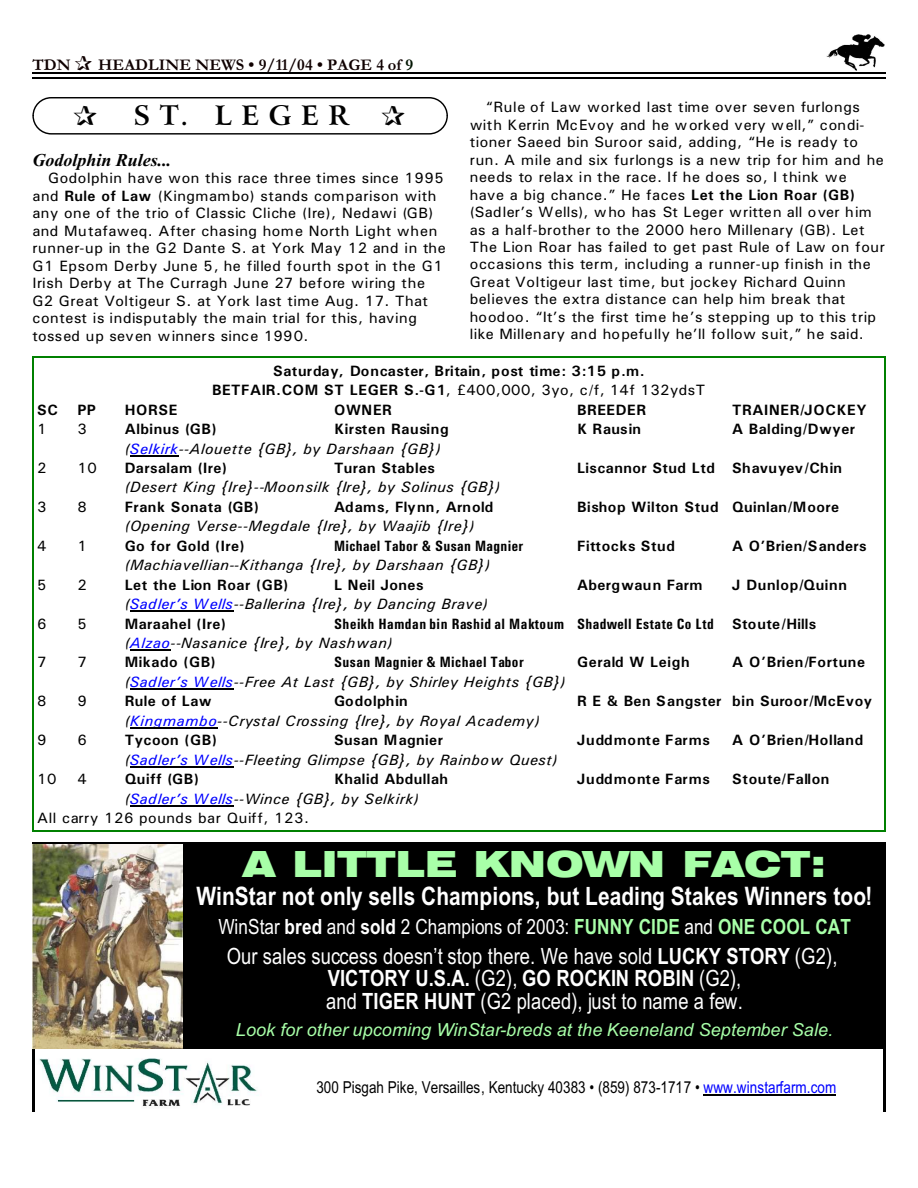
<style>
.page{position:relative;width:918px;height:1188px;background:#fff}
.page>*{position:absolute;margin:0;border:0;box-sizing:border-box;transform-origin:0 0}
.t1{font:36px "Swis 721 Blk Ex BT";color:#a8ffa8}
.t2{font:700 27px "Arrus BT";letter-spacing:.35em;color:#000}
.t3{font:700 25.5px "Arial Narrow";letter-spacing:.005em;color:#fff}
.t4{font:22.35px/22.6px "Arial Narrow";letter-spacing:.005em;color:#fff;text-align:center}
.t5{font:21px "Arial Narrow";letter-spacing:.005em;color:#fff}
.t6{font:italic 18px "Arial";letter-spacing:.005em;color:#a8ffa8}
.t7{font:italic 700 18px "Times New Roman";color:#000}
.t8{font:16.5px "Arial Narrow";color:#000}
.t9{font:700 16.5px "Garamond";letter-spacing:.005em;color:#0f0000}
.t10{font:15px/17.4px "Univers";letter-spacing:.03em;color:#000}
.t11{font:700 15px "Univers";letter-spacing:.035em;color:#000}
.t12{font:italic 15px "Univers";letter-spacing:.03em;color:#000}
.t13{font:700 15px/19.5px "Univers";letter-spacing:.06em;color:#000;text-align:center}
.t14{font:700 15px "Univers Condensed";letter-spacing:.03em;color:#000}
.t15{font:700 15px "Univers";letter-spacing:.01em;color:#000}
.s1{color:#001400}
.s2{font-weight:700}
.s3{font-weight:400}
.s4{color:#00f}
.s5{font-family:"Univers"}
.s6{font-style:italic}
.s7{font-style:italic;color:#00f}
.s8{font-weight:700;color:#a8ffa8}
</style>
<div class="page">
<img style="left:826px;top:34px;width:59px;height:36px">
<hr style="left:32px;top:72px;width:853px;height:1px;background:#000">
<hr style="left:32px;top:77px;width:853px;height:2px;background:#000">
<div style="left:32px;top:842px;width:853px;height:270px;background:#000"></div>
<img style="left:32px;top:844px;width:150px;height:205px">
<div style="left:32px;top:1049px;width:853px;height:63px;background:#fff"></div>
<img style="left:39px;top:1058px;width:219px;height:48px">
<hr style="left:704px;top:1094px;width:132px;height:1px;background:#000">
<hr style="left:32px;top:1049px;width:3px;height:63px;background:#000">
<hr style="left:883px;top:1049px;width:2px;height:63px;background:#000">
<hr style="left:130px;top:455px;width:49px;height:1px;background:#000">
<hr style="left:130px;top:611px;width:104px;height:1px;background:#000">
<hr style="left:130px;top:650px;width:41px;height:1px;background:#000">
<hr style="left:130px;top:688px;width:104px;height:2px;background:#000">
<hr style="left:130px;top:727px;width:87px;height:1px;background:#000">
<hr style="left:130px;top:766px;width:104px;height:1px;background:#000">
<hr style="left:130px;top:805px;width:104px;height:1px;background:#000">
<hr style="left:32px;top:356px;width:2px;height:475px;background:#008000">
<hr style="left:884px;top:356px;width:1px;height:475px;background:#008000">
<hr style="left:32px;top:356px;width:853px;height:1px;background:#008000">
<hr style="left:32px;top:830px;width:853px;height:1px;background:#008000">
<div style="left:32px;top:97px;width:416px;height:38px;border:1px solid #000;border-radius:18px"></div>
<p class="t9" style="left:32px;top:59px;width:40px">TDN</p>
<p class="t9" style="left:98px;top:59px;width:316px">HEADLINE NEWS • 9/11/04 • PAGE 4 of <span class="s1">9</span></p>
<h2 class="t2" style="left:133px;top:105px;width:217px">ST. LEGER</h2>
<p class="t7" style="left:32px;top:154px;width:141px">Godolphin Rules...</p>
<p class="t10" style="left:32px;top:171px;width:415px;text-indent:16px">Godolphin have won this race three times since 1995 and <span class="s2">Rule of Law</span> (Kingmambo) stands comparison with any one of the trio of Classic Cliche (Ire), Nedawi (GB) and Mutafaweq. After chasing home North Light when runner-up in the G2 Dante S. at York May 12 and in the G1 Epsom Derby June 5, he filled fourth spot in the G1<br>Irish Derby at The Curragh June 27 before wiring the G2 Great Voltigeur S. at York last time Aug. 17. That contest is indisputably the main trial for this, having tossed up seven winners since 1990.</p>
<p class="t10" style="left:470px;top:100px;width:417px;text-indent:16px">“Rule of Law worked last time over seven furlongs with Kerrin McEvoy and he worked very well,” condi&shy;tioner Saeed bin Suroor said, adding, “He is ready to run. A mile and six furlongs is a new trip for him and he needs to relax in the race. If he does so, I think we<br>have a big chance.” He faces <span class="s2">Let the Lion Roar (GB) </span>(Sadler’s Wells), who has St Leger written all over him as a half-brother to the 2000 hero Millenary (GB). Let The Lion Roar has failed to get past Rule of Law on four occasions this term, including a runner-up finish in the Great Voltigeur last time, but jockey Richard Quinn believes the extra distance can help him break that hoodoo. “It’s the first time he’s stepping up to this trip like Millenary and hopefully he’ll follow suit,” he said.</p>
<p class="t13" style="left:212px;top:362px;width:495px">Saturday, Doncaster, Britain, post time: 3:15 p.m.<br>BETFAIR.COM ST LEGER S.-G1<span class="s3">, £400,000, 3yo, c/f, 14f 132ydsT</span></p>
<p class="t11" style="left:37px;top:404px;width:22px">SC</p>
<p class="t11" style="left:78px;top:404px;width:20px">PP</p>
<p class="t11" style="left:125px;top:404px;width:54px">HORSE</p>
<p class="t11" style="left:334px;top:404px;width:59px">OWNER</p>
<p class="t11" style="left:577px;top:404px;width:71px">BREEDER</p>
<p class="t11" style="left:732px;top:404px;width:136px">TRAINER/JOCKEY</p>
<p class="t10" style="left:37px;top:422px;width:11px">1</p>
<p class="t10" style="left:78px;top:422px;width:11px">3</p>
<p class="t11" style="left:125px;top:424px;width:93px">Albinus (GB)</p>
<p class="t11" style="left:334px;top:424px;width:116px">Kirsten Rausing</p>
<p class="t11" style="left:577px;top:424px;width:66px">K Rausin</p>
<p class="t11" style="left:732px;top:424px;width:124px">A Balding/Dwyer</p>
<p class="t12" style="left:125px;top:443px;width:317px">(<span class="s4">Selkirk</span>--Alouette {GB}, by Darshaan {GB})</p>
<p class="t10" style="left:37px;top:461px;width:11px">2</p>
<p class="t10" style="left:78px;top:461px;width:21px">10</p>
<p class="t11" style="left:125px;top:463px;width:104px">Darsalam (Ire)</p>
<p class="t11" style="left:334px;top:463px;width:102px">Turan Stables</p>
<p class="t11" style="left:577px;top:463px;width:267px">Liscannor Stud Ltd Shavuyev/Chin</p>
<p class="t12" style="left:125px;top:482px;width:377px">(Desert King {Ire}--Moonsilk {Ire}, by Solinus {GB})</p>
<p class="t10" style="left:37px;top:499px;width:11px">3</p>
<p class="t10" style="left:78px;top:499px;width:11px">8</p>
<p class="t11" style="left:125px;top:502px;width:136px">Frank Sonata (GB)</p>
<p class="t15" style="left:334px;top:502px;width:161px">Adams, Flynn, Arnold</p>
<p class="t11" style="left:577px;top:502px;width:264px">Bishop Wilton Stud Quinlan/Moore</p>
<p class="t12" style="left:125px;top:521px;width:351px">(Opening Verse--Megdale {Ire}, by Waajib {Ire})</p>
<p class="t10" style="left:37px;top:538px;width:11px">4</p>
<p class="t10" style="left:78px;top:538px;width:11px">1</p>
<p class="t11" style="left:125px;top:540px;width:121px">Go for Gold (Ire)</p>
<p class="t14" style="left:334px;top:540px;width:191px">Michael Tabor &amp; Susan Magnier</p>
<p class="t11" style="left:577px;top:540px;width:99px">Fittocks Stud</p>
<p class="t11" style="left:732px;top:540px;width:136px">A O’Brien/Sanders</p>
<p class="t12" style="left:125px;top:560px;width:367px">(Machiavellian--Kithanga {Ire}, by Darshaan {GB})</p>
<p class="t10" style="left:37px;top:577px;width:11px">5</p>
<p class="t10" style="left:78px;top:577px;width:11px">2</p>
<p class="t11" style="left:125px;top:579px;width:165px">Let the Lion Roar (GB)</p>
<p class="t11" style="left:334px;top:579px;width:91px">L Neil Jones</p>
<p class="t11" style="left:577px;top:579px;width:127px">Abergwaun Farm</p>
<p class="t11" style="left:732px;top:579px;width:116px">J Dunlop/Quinn</p>
<p class="t12" style="left:125px;top:599px;width:365px">(<span class="s4">Sadler’s Wells</span>--Ballerina {Ire}, by Dancing Brave)</p>
<p class="t10" style="left:37px;top:616px;width:11px">6</p>
<p class="t10" style="left:78px;top:616px;width:11px">5</p>
<p class="t11" style="left:125px;top:618px;width:103px">Maraahel (Ire)</p>
<p class="t14" style="left:334px;top:618px;width:484px">Sheikh Hamdan bin Rashid al Maktoum Shadwell Estate Co Ltd <span class="s5">Stoute/Hills</span></p>
<p class="t12" style="left:125px;top:638px;width:269px">(<span class="s4">Alzao</span>--Nasanice {Ire}, by Nashwan)</p>
<p class="t10" style="left:37px;top:655px;width:11px">7</p>
<p class="t10" style="left:78px;top:655px;width:11px">7</p>
<p class="t11" style="left:125px;top:657px;width:92px">Mikado (GB)</p>
<p class="t14" style="left:334px;top:657px;width:191px">Susan Magnier &amp; Michael Tabor</p>
<p class="t11" style="left:577px;top:657px;width:114px">Gerald W Leigh</p>
<p class="t11" style="left:732px;top:657px;width:134px">A O’Brien/Fortune</p>
<p class="t12" style="left:125px;top:677px;width:442px">(<span class="s4">Sadler’s Wells</span>--Free At Last {GB}, by Shirley Heights {GB})</p>
<p class="t10" style="left:37px;top:694px;width:11px">8</p>
<p class="t10" style="left:78px;top:694px;width:11px">9</p>
<p class="t11" style="left:125px;top:696px;width:89px">Rule of Law</p>
<p class="t15" style="left:334px;top:696px;width:75px">Godolphin</p>
<p class="t11" style="left:577px;top:696px;width:297px">R E &amp; Ben Sangster bin Suroor/McEvoy</p>
<p class="t12" style="left:125px;top:715px;width:416px">(<span class="s4">Kingmambo</span>--Crystal Crossing {Ire}, by Royal Academy)</p>
<p class="t10" style="left:37px;top:733px;width:11px">9</p>
<p class="t10" style="left:78px;top:733px;width:11px">6</p>
<p class="t11" style="left:125px;top:735px;width:93px">Tycoon (GB)</p>
<p class="t11" style="left:334px;top:735px;width:110px">Susan Magnier</p>
<p class="t13" style="left:577px;top:732px;width:135px">Juddmonte Farms</p>
<p class="t11" style="left:732px;top:735px;width:133px">A O’Brien/Holland</p>
<p class="t12" style="left:125px;top:754px;width:434px">(<span class="s4">Sadler’s Wells</span>--Fleeting Glimpse {GB}, by Rainbow Quest)</p>
<p class="t10" style="left:37px;top:772px;width:21px">10</p>
<p class="t10" style="left:78px;top:772px;width:11px">4</p>
<p class="t11" style="left:125px;top:774px;width:76px">Quiff (GB)</p>
<p class="t11" style="left:334px;top:774px;width:116px">Khalid Abdullah</p>
<p class="t13" style="left:577px;top:770px;width:135px">Juddmonte Farms</p>
<p class="t11" style="left:732px;top:774px;width:99px">Stoute/Fallon</p>
<p class="t10" style="left:37px;top:790px;width:383px;line-height:19.5px;text-indent:88px"><span class="s6">(</span><span class="s7">Sadler’s Wells</span><span class="s6">--Wince {GB}, by Selkirk)<br></span>All carry 126 pounds bar Quiff, 123.</p>
<h1 class="t1" style="left:243px;top:850px;width:585px">A LITTLE KNOWN FACT:</h1>
<h3 class="t3" style="left:196px;top:887px;width:678px">WinStar not only sells Champions, but Leading Stakes Winners too!</h3>
<h3 class="t5" style="left:218px;top:918px;width:634px">WinStar <span class="s2">bred</span> and <span class="s2">sold</span> 2 Champions of 2003: <span class="s8">FUNNY CIDE</span> and <span class="s8">ONE COOL CAT</span></h3>
<h3 class="t4" style="left:227px;top:947px;width:612px">Our sales success doesn’t stop there. We have sold <span class="s2">LUCKY STORY</span> (G2),<br><span class="s2">VICTORY U.S.A.</span> (G2), <span class="s2">GO ROCKIN ROBIN</span> (G2),<br>and <span class="s2">TIGER HUNT</span> (G2 placed), just to name a few.</h3>
<p class="t6" style="left:236px;top:1023px;width:599px">Look for other upcoming WinStar-breds at the Keeneland September Sale.</p>
<p class="t8" style="left:316px;top:1081px;width:522px">300 Pisgah Pike, Versailles, Kentucky 40383 • (859) 873-1717 • <span class="s4">www.winstarfarm.com</span></p>
</div>
